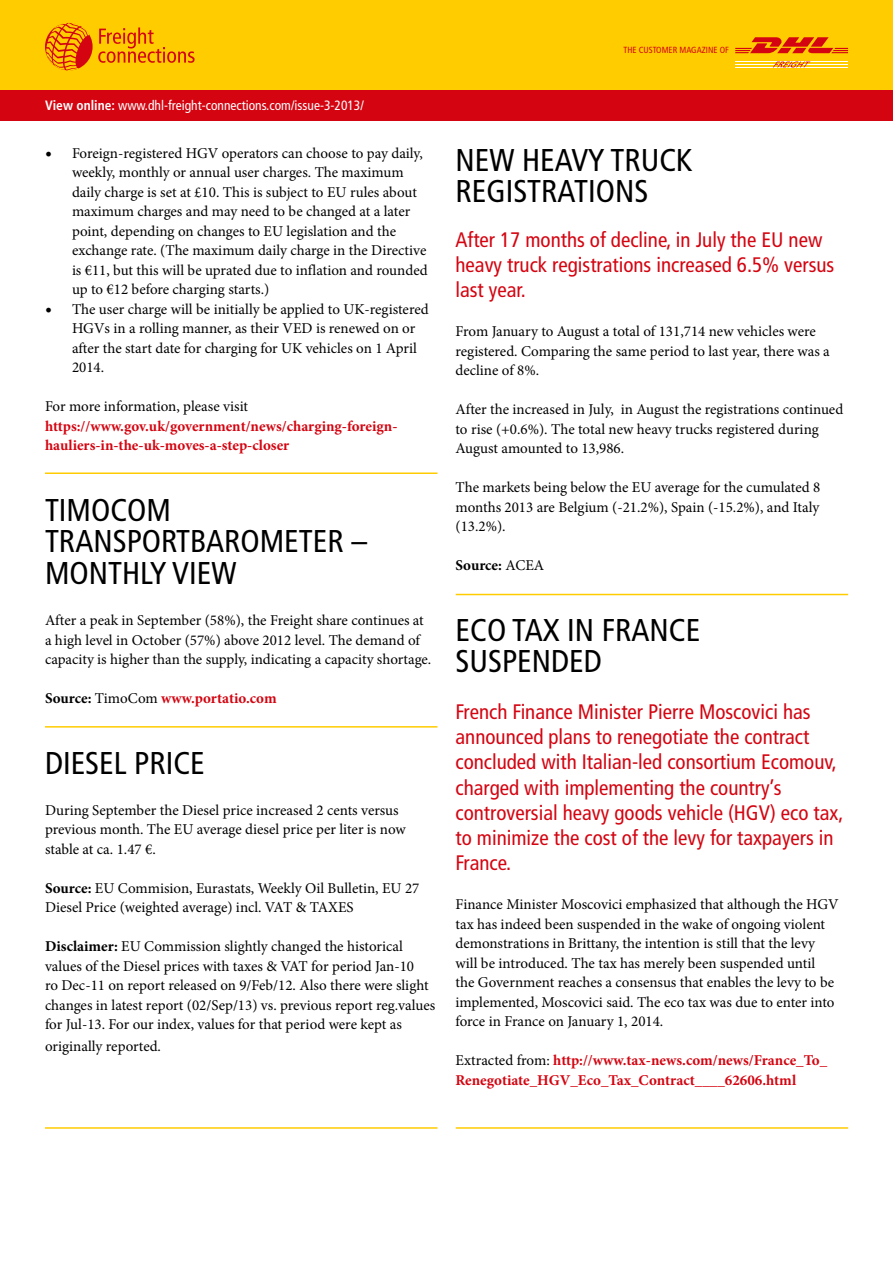
<style>
.page{position:relative;width:893px;height:1263px;background:#fff}
.page>*{position:absolute;margin:0;border:0;box-sizing:border-box;transform-origin:0 0}
.t1{font:condensed 31.5px/31.5px "Frutiger LT Std";color:#000}
.t2{font:condensed 21px/25.2px "Frutiger LT Std";color:#d40511}
.t3{font:15px/19.5px "Minion Pro";color:#000}
.t4{font:700 15px/19.5px "Minion Pro";color:#d40511}
.t5{font:700 15px "Minion Pro";color:#000}
.t6{font:condensed 13.5px "Frutiger LT Std";color:#fff}
.t7{font:condensed 8.85px "Frutiger LT Std";color:#d40511}
.s1{font-weight:700}
.s2{font-size:18px}
.s3{color:#000}
.s4{font-weight:400;color:#000}
.s5{font-weight:400}
</style>
<div class="page">
<div style="left:0;top:0;width:893px;height:90px;background:#fc0"></div>
<svg style="left:98px;top:27px;width:97px;height:36px"></svg>
<svg style="left:46px;top:23px;width:45px;height:48px"></svg>
<hr style="left:735px;top:62px;width:113px;height:1px;background:#fff">
<hr style="left:735px;top:64px;width:113px;height:1px;background:#fff">
<hr style="left:735px;top:67px;width:113px;height:1px;background:#fff">
<svg style="left:773px;top:61px;width:37px;height:6px"></svg>
<svg style="left:735px;top:37px;width:113px;height:16px"></svg>
<div style="left:0;top:90px;width:893px;height:30px;background:#d40511"></div>
<hr style="left:45px;top:1127px;width:392px;height:2px;background:#fc0">
<hr style="left:45px;top:472px;width:392px;height:2px;background:#fc0">
<hr style="left:45px;top:726px;width:392px;height:2px;background:#fc0">
<hr style="left:456px;top:594px;width:392px;height:1px;background:#fc0">
<hr style="left:456px;top:1127px;width:392px;height:2px;background:#fc0">
<p class="t6" style="left:45px;top:97px;width:320px"><span class="s1">View online:</span> www.dhl-freight-connections.com/issue-3-2013/</p>
<p class="t3" style="left:72px;top:143px;width:357px;text-indent:-27px"><span class="s2">•</span> Foreign-registered HGV operators can choose to pay daily, weekly, monthly or annual user charges. The maximum daily charge is set at £10. This is subject to EU rules about maximum charges and may need to be changed at a later point, depending on changes to EU legislation and the exchange rate. (The maximum daily charge in the Directive is €11, but this will be uprated due to inflation and rounded up to €12 before charging starts.)</p>
<p class="t3" style="left:72px;top:299px;width:358px;text-indent:-27px"><span class="s2">•</span> The user charge will be initially be applied to UK-registered HGVs in a rolling manner, as their VED is renewed on or after the start date for charging for UK vehicles on 1 April 2014.</p>
<p class="t3" style="left:45px;top:397px;width:205px">For more information, please visit</p>
<p class="t4" style="left:45px;top:416px;width:354px">https://www.gov.uk/government/news/charging-foreign&shy;hauliers-in-the-uk-moves-a-step-closer</p>
<h1 class="t1" style="left:45px;top:494px;width:324px">TIMOCOM<br>TRANSPORTBAROMETER –<br>MONTHLY VIEW</h1>
<p class="t3" style="left:45px;top:610px;width:388px">After a peak in September (58%), the Freight share continues at a high level in October (57%) above 2012 level. The demand of capacity is higher than the supply, indicating a capacity shortage.</p>
<p class="t4" style="left:45px;top:688px;width:233px"><span class="s3">Source:</span> <span class="s4">TimoCom</span> www.portatio.com</p>
<h1 class="t1" style="left:45px;top:747px;width:161px">DIESEL PRICE</h1>
<p class="t3" style="left:45px;top:800px;width:362px">During September the Diesel price increased 2 cents versus previous month. The EU average diesel price per liter is now stable at ca. 1.47 €.</p>
<p class="t3" style="left:45px;top:878px;width:376px"><span class="s1">Source:</span> EU Commision, Eurastats, Weekly Oil Bulletin, EU 27<br>Diesel Price (weighted average) incl. VAT &amp; TAXES</p>
<p class="t3" style="left:45px;top:937px;width:392px"><span class="s1">Disclaimer:</span> EU Commission slightly changed the historical values of the Diesel prices with taxes &amp; VAT for period Jan-10<br>ro Dec-11 on report released on 9/Feb/12. Also there were slight changes in latest report (02/Sep/13) vs. previous report reg.values for Jul-13. For our index, values for that period were kept as</p>
<p class="t3" style="left:45px;top:1036px;width:118px">originally reported.</p>
<p class="t7" style="left:623px;top:45px;width:107px">The Customer Magazine of</p>
<h1 class="t1" style="left:455px;top:144px;width:239px">NEW HEAVY TRUCK<br>REGISTRATIONS</h1>
<h2 class="t2" style="left:455px;top:227px;width:380px">After 17 months of decline, in July the EU new heavy truck registrations increased 6.5% versus last year.</h2>
<p class="t3" style="left:455px;top:322px;width:376px">From January to August a total of 131,714 new vehicles were registered. Comparing the same period to last year, there was a decline of 8%.</p>
<p class="t3" style="left:455px;top:400px;width:389px">After the increased in July, in August the registrations continued to rise (+0.6%). The total new heavy trucks registered during<br>August amounted to 13,986.</p>
<p class="t3" style="left:455px;top:478px;width:366px;text-align:justify">The markets being below the EU average for the cumulated 8 months 2013 are Belgium (-21.2%), Spain (-15.2%), and Italy (13.2%).</p>
<p class="t5" style="left:455px;top:555px;width:90px">Source: <span class="s5">ACEA</span></p>
<h1 class="t1" style="left:455px;top:614px;width:246px">ECO TAX IN FRANCE<br>SUSPENDED</h1>
<p class="t2" style="left:455px;top:699px;width:389px">French Finance Minister Pierre Moscovici has announced plans to renegotiate the contract concluded with Italian-led consortium Ecomouv, charged with implementing the country’s controversial heavy goods vehicle (HGV) eco tax, to minimize the cost of the levy for taxpayers in France.</p>
<p class="t3" style="left:455px;top:895px;width:385px">Finance Minister Moscovici emphasized that although the HGV tax has indeed been suspended in the wake of ongoing violent demonstrations in Brittany, the intention is still that the levy will be introduced. The tax has merely been suspended until<br>the Government reaches a consensus that enables the levy to be implemented, Moscovici said. The eco tax was due to enter into force in France on January 1, 2014.</p>
<p class="t4" style="left:455px;top:1050px;width:373px"><span class="s4">Extracted from:</span> http://www.tax-news.com/news/France_To_<br>Renegotiate_HGV_Eco_Tax_Contract____62606.html</p>
</div>
